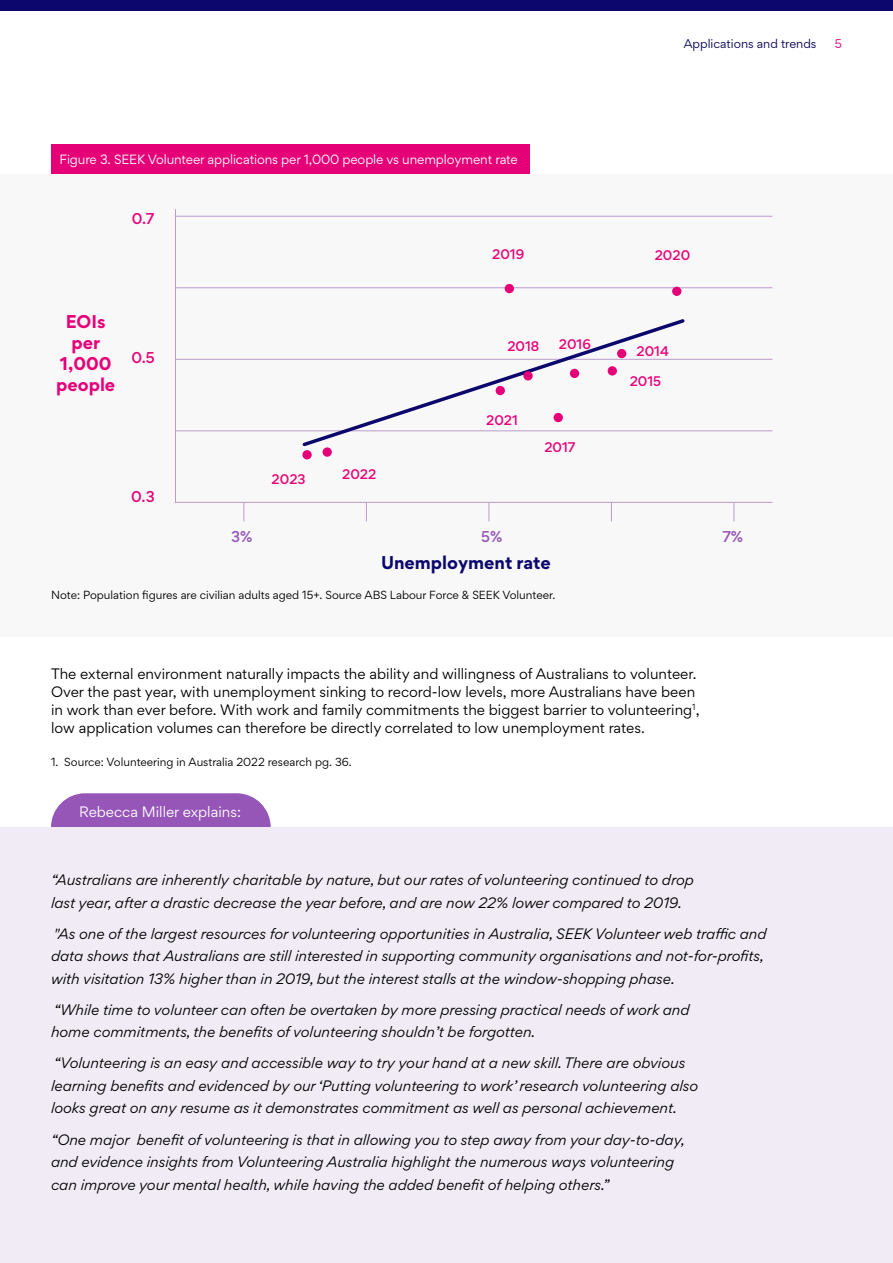
<style>
.page{position:relative;width:893px;height:1263px;background:#fff}
.page>*{position:absolute;margin:0;border:0;box-sizing:border-box;transform-origin:0 0}
.t1{font:700 16.5px/21px "SEEK Sans";color:#e60078;text-align:center}
.t2{font:700 16.5px "SEEK Sans";color:#0b076d}
.t3{font:500 13.95px "SEEK Sans";color:#e60078}
.t4{font:500 13.95px "SEEK Sans";color:#9556b7}
.t5{font:italic 13.5px/22.5px "SEEK Sans";color:#000}
.t6{font:13.5px/18px "SEEK Sans";color:#000}
.t7{font:13.5px "SEEK Sans";color:#fff}
.t8{font:500 12.45px "SEEK Sans";color:#e60078}
.t9{font:12px "SEEK Sans";letter-spacing:-.01em;color:#fff}
.t10{font:11.25px "SEEK Sans";color:#080559}
.t11{font:11.25px "SEEK Sans";color:#e60078}
.t12{font:10.5px "SEEK Sans";color:#000}
</style>
<div class="page">
<div style="left:0;top:174px;width:893px;height:463px;background:#f8f8f8"></div>
<div style="left:51px;top:145px;width:478px;height:29px;background:#e60078"></div>
<div style="left:51px;top:793px;width:220px;height:68px;background:#9556b7;border-radius:34px"></div>
<div style="left:0;top:827px;width:893px;height:436px;background:#f1ebf5"></div>
<hr style="left:175px;top:216px;width:597px;height:1px;background:#bb9bcb">
<hr style="left:175px;top:359px;width:597px;height:1px;background:#bb9bcb">
<hr style="left:175px;top:502px;width:597px;height:1px;background:#bb9bcb">
<hr style="left:175px;top:287px;width:597px;height:1px;background:#bb9bcb">
<hr style="left:175px;top:430px;width:597px;height:1px;background:#bb9bcb">
<svg style="left:300px;top:319px;width:387px;height:129px"></svg>
<div style="left:672px;top:287px;width:9px;height:9px;background:#e60078;border-radius:50%"></div>
<div style="left:505px;top:284px;width:9px;height:9px;background:#e60078;border-radius:50%"></div>
<div style="left:523px;top:371px;width:10px;height:9px;background:#e60078;border-radius:50%"></div>
<div style="left:570px;top:369px;width:9px;height:9px;background:#e60078;border-radius:50%"></div>
<div style="left:617px;top:349px;width:9px;height:9px;background:#e60078;border-radius:50%"></div>
<div style="left:608px;top:366px;width:9px;height:9px;background:#e60078;border-radius:50%"></div>
<div style="left:496px;top:386px;width:9px;height:9px;background:#e60078;border-radius:50%"></div>
<div style="left:554px;top:413px;width:9px;height:9px;background:#e60078;border-radius:50%"></div>
<div style="left:323px;top:447px;width:9px;height:10px;background:#e60078;border-radius:50%"></div>
<div style="left:302px;top:450px;width:10px;height:9px;background:#e60078;border-radius:50%"></div>
<svg style="left:488px;top:503px;width:1px;height:18px"></svg>
<svg style="left:611px;top:503px;width:1px;height:18px"></svg>
<svg style="left:733px;top:503px;width:1px;height:18px"></svg>
<svg style="left:243px;top:503px;width:1px;height:18px"></svg>
<svg style="left:366px;top:503px;width:1px;height:18px"></svg>
<hr style="left:175px;top:209px;width:1px;height:294px;background:#bb9bcb">
<div style="left:0;top:0;width:893px;height:10px;background:#0b076d"></div>
<p class="t9" style="left:60px;top:151px;width:460px">Figure 3. SEEK Volunteer applications per 1,000 people vs unemployment rate</p>
<p class="t3" style="left:132px;top:208px;width:24px">0.7</p>
<p class="t10" style="left:684px;top:36px;width:134px">Applications and trends</p>
<p class="t11" style="left:835px;top:36px;width:9px">5</p>
<p class="t1" style="left:56px;top:311px;width:61px">EOIs per<br>1,000 people</p>
<p class="t3" style="left:131px;top:347px;width:25px">0.5</p>
<p class="t3" style="left:131px;top:486px;width:25px">0.3</p>
<p class="t8" style="left:492px;top:245px;width:34px">2019</p>
<p class="t8" style="left:655px;top:246px;width:37px">2020</p>
<p class="t8" style="left:272px;top:470px;width:35px">2023</p>
<p class="t8" style="left:342px;top:465px;width:36px">2022</p>
<p class="t8" style="left:507px;top:337px;width:33px">2018</p>
<p class="t8" style="left:559px;top:335px;width:33px">2016</p>
<p class="t8" style="left:486px;top:411px;width:33px">2021</p>
<p class="t8" style="left:544px;top:438px;width:33px">2017</p>
<p class="t8" style="left:637px;top:342px;width:34px">2014</p>
<p class="t8" style="left:630px;top:372px;width:33px">2015</p>
<p class="t4" style="left:231px;top:526px;width:23px">3%</p>
<p class="t4" style="left:481px;top:526px;width:23px">5%</p>
<p class="t4" style="left:722px;top:526px;width:22px">7%</p>
<p class="t2" style="left:381px;top:549px;width:171px">Unemployment rate</p>
<p class="t12" style="left:51px;top:587px;width:506px">Note: Population figures are civilian adults aged 15+. Source ABS Labour Force &amp; SEEK Volunteer.</p>
<p class="t6" style="left:51px;top:664px;width:650px">The external environment naturally impacts the ability and willingness of Australians to volunteer.<br>Over the past year, with unemployment sinking to record-low levels, more Australians have been in work than ever before. With work and family commitments the biggest barrier to volunteering<sup>1</sup>, low application volumes can therefore be directly correlated to low unemployment rates.</p>
<p class="t12" style="left:51px;top:754px;width:302px">1. Source: Volunteering in Australia 2022 research pg. 36.</p>
<p class="t7" style="left:79px;top:802px;width:163px">Rebecca Miller explains:</p>
<p class="t5" style="left:51px;top:869px;width:644px">“Australians are inherently charitable by nature, but our rates of volunteering continued to drop last year, after a drastic decrease the year before, and are now 22% lower compared to 2019.</p>
<p class="t5" style="left:51px;top:922px;width:717px">"As one of the largest resources for volunteering opportunities in Australia, SEEK Volunteer web traffic and data shows that Australians are still interested in supporting community organisations and not-for-profits, with visitation 13% higher than in 2019, but the interest stalls at the window-shopping phase.</p>
<p class="t5" style="left:51px;top:998px;width:640px">“While time to volunteer can often be overtaken by more pressing practical needs of work and home commitments, the benefits of volunteering shouldn’t be forgotten.</p>
<p class="t5" style="left:51px;top:1052px;width:649px">“Volunteering is an easy and accessible way to try your hand at a new skill. There are obvious learning benefits and evidenced by our ‘Putting volunteering to work’ research volunteering also looks great on any resume as it demonstrates commitment as well as personal achievement.</p>
<p class="t5" style="left:51px;top:1128px;width:635px">“One major benefit of volunteering is that in allowing you to step away from your day-to-day, and evidence insights from Volunteering Australia highlight the numerous ways volunteering can improve your mental health, while having the added benefit of helping others.”</p>
</div>
